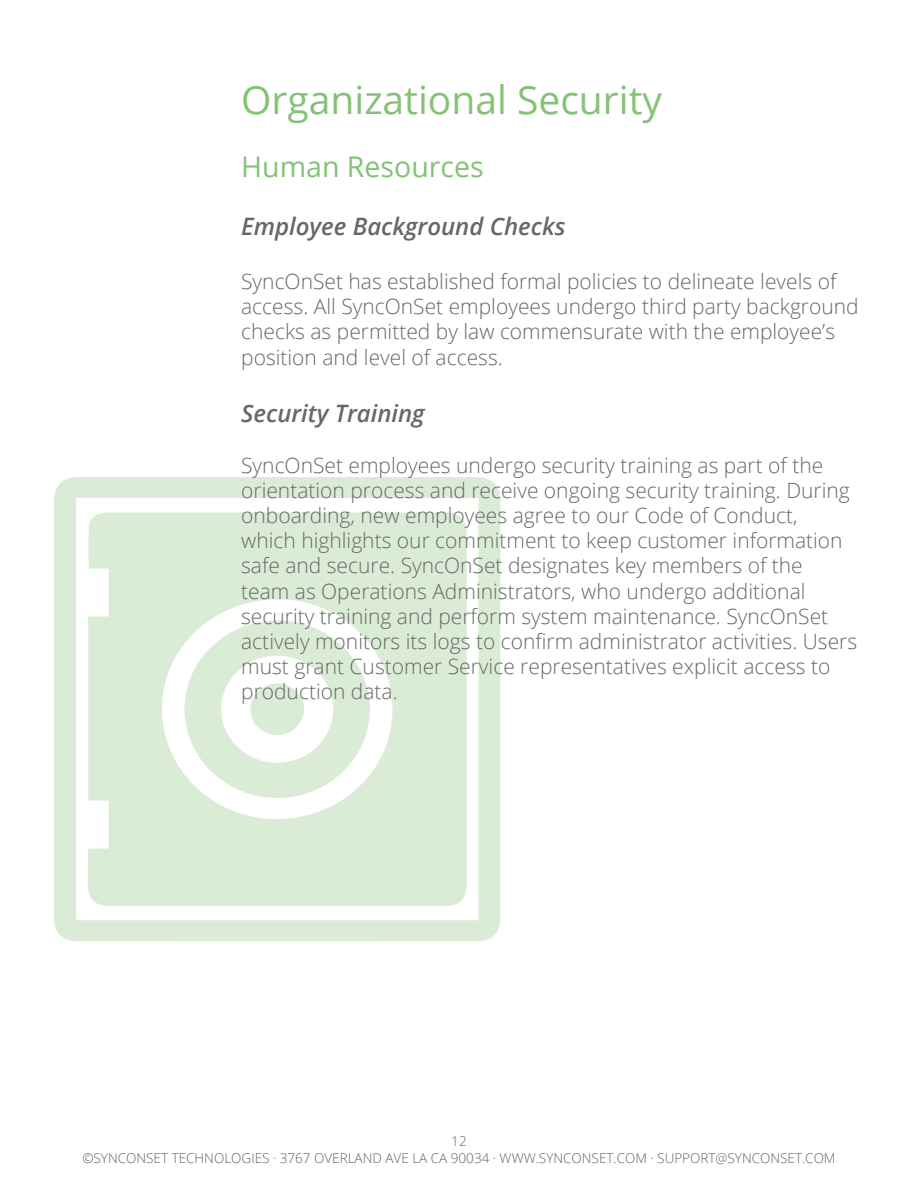
<style>
.page{position:relative;width:918px;height:1188px;background:#fff}
.page>*{position:absolute;margin:0;border:0;box-sizing:border-box;transform-origin:0 0}
.Main_Paragraph_Style{font:39px "Open Sans";color:#84c276}
.Main_Paragraph_Style-2{font:28.5px "Open Sans";color:#84c276}
.Main_Paragraph_Style-3{font:italic 600 24px "Open Sans";color:#666767}
.Main_Paragraph_Style-4{font:300 21px/25.2px "Open Sans";color:#666767}
.t1{font:300 13.5px/16.2px "Open Sans";color:#636366;text-align:center}
</style>
<div class="page">
<svg style="left:54px;top:477px;width:446px;height:464px;fill:#daecd6"></svg>
<svg style="left:88px;top:512px;width:379px;height:394px;background:#ddedd9"></svg>
<svg style="left:184px;top:620px;width:186px;height:178px"></svg>
<div style="left:250px;top:683px;width:54px;height:52px;background:#daecd6;border-radius:50%"></div>
<p class="Main_Paragraph_Style" style="left:241px;top:74px;width:422px">Organizational Security</p>
<p class="Main_Paragraph_Style-2" style="left:241px;top:148px;width:244px">Human Resources</p>
<p class="Main_Paragraph_Style-3" style="left:241px;top:210px;width:326px">Employee Background Checks</p>
<p class="Main_Paragraph_Style-4" style="left:241px;top:268px;width:619px">SyncOnSet has established formal policies to delineate levels of access. All SyncOnSet employees undergo third party background checks as permitted by law commensurate with the employee’s position and level of access.</p>
<p class="Main_Paragraph_Style-3" style="left:241px;top:397px;width:185px">Security Training</p>
<p class="Main_Paragraph_Style-4" style="left:241px;top:452px;width:617px">SyncOnSet employees undergo security training as part of the orientation process and receive ongoing security training. During onboarding, new employees agree to our Code of Conduct, which highlights our commitment to keep customer information safe and secure. SyncOnSet designates key members of the<br>team as Operations Administrators, who undergo additional security training and perform system maintenance. SyncOnSet actively monitors its logs to confirm administrator activities. Users must grant Customer Service representatives explicit access to production data.</p>
<p class="t1" style="left:82px;top:1133px;width:755px">12<br>©SYNCONSET TECHNOLOGIES · 3767 OVERLAND AVE LA CA 90034 · WWW.SYNCONSET.COM · SUPPORT@SYNCONSET.COM</p>
</div>
